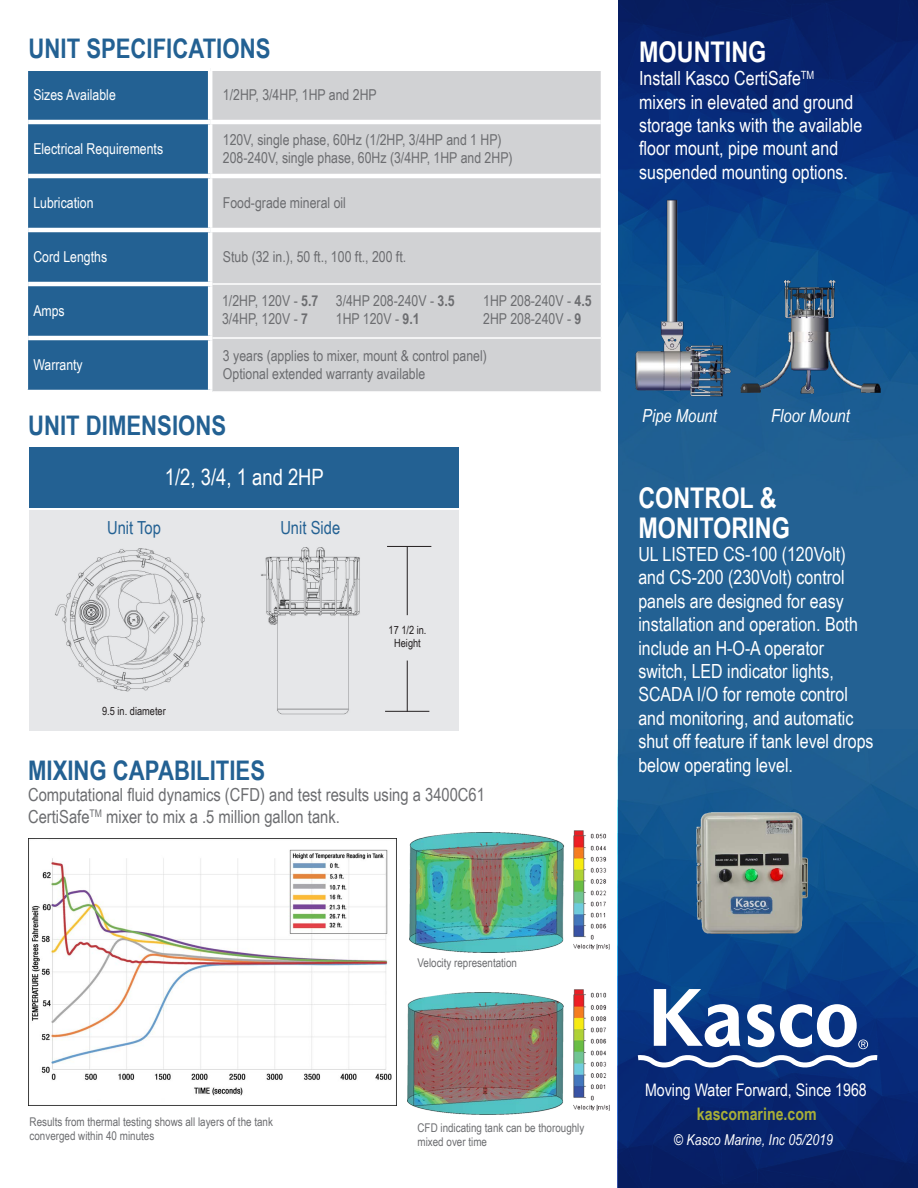
<style>
.page{position:relative;width:918px;height:1188px;background:#fff}
.page>*{position:absolute;margin:0;border:0;box-sizing:border-box;transform-origin:0 0}
.t1{font:700 28.5px "Arial Narrow";color:#fff}
.t2{font:700 27px "Arial Narrow";color:#236193}
.t3{font:22.5px "Arial Narrow";color:#fff}
.t4{font:19.5px/23.4px "Arial Narrow";color:#fff}
.t5{font:18px/21.6px "Arial Narrow";color:#6c6d70}
.t6{font:italic 18px "Arial Narrow";color:#fff}
.t7{font:18px "Arial Narrow";color:#236193}
.t8{font:17.25px "Arial Narrow";color:#fff}
.t9{font:700 17.25px "Arial Narrow";color:#a8ae37}
.t10{font:15px "Arial Narrow";color:#6c6d70}
.t11{font:15px "Arial Narrow";color:#fff}
.t12{font:italic 15px "Arial Narrow";color:#fff}
.t13{font:12px/14.4px "Arial Narrow";color:#6c6d70}
.t14{font:11.25px/13.5px "Arial Narrow";color:#231f20;text-align:center}
.s1{font-weight:700}
</style>
<div class="page">
<svg style="left:618px;top:0;width:300px;height:1188px;background:#164c88"></svg>
<img style="left:28px;top:838px;width:368px;height:267px">
<img style="left:407px;top:993px;width:157px;height:121px">
<img style="left:409px;top:832px;width:155px;height:120px">
<img style="left:573px;top:989px;width:37px;height:122px">
<img style="left:573px;top:831px;width:36px;height:118px">
<div style="left:30px;top:511px;width:429px;height:220px;background:#e6e7e9"></div>
<img style="left:55px;top:548px;width:150px;height:143px">
<img style="left:261px;top:547px;width:99px;height:168px">
<div style="left:30px;top:447px;width:429px;height:60px;background:#236193"></div>
<hr style="left:387px;top:546px;width:44px;height:1px;background:#231f20">
<hr style="left:385px;top:711px;width:44px;height:1px;background:#231f20">
<hr style="left:407px;top:547px;width:1px;height:68px;background:#231f20">
<hr style="left:407px;top:661px;width:1px;height:51px;background:#231f20">
<img style="left:618px;top:756px;width:300px;height:432px">
<svg style="left:638px;top:989px;width:239px;height:80px"></svg>
<img style="left:618px;top:185px;width:129px;height:248px">
<img style="left:728px;top:266px;width:172px;height:147px">
<img style="left:693px;top:811px;width:119px;height:127px">
<div style="left:212px;top:71px;width:389px;height:320px;background:#d1d2d4"></div>
<div style="left:28px;top:71px;width:180px;height:319px;background:#236193"></div>
<hr style="left:212px;top:283px;width:390px;height:2px;background:#fff">
<hr style="left:212px;top:337px;width:390px;height:2px;background:#fff">
<hr style="left:28px;top:120px;width:182px;height:4px;background:#fff">
<hr style="left:210px;top:120px;width:391px;height:4px;background:#fff">
<hr style="left:210px;top:228px;width:391px;height:4px;background:#fff">
<hr style="left:28px;top:174px;width:182px;height:4px;background:#fff">
<hr style="left:210px;top:174px;width:391px;height:4px;background:#fff">
<hr style="left:28px;top:228px;width:182px;height:4px;background:#fff">
<hr style="left:28px;top:282px;width:184px;height:4px;background:#fff">
<hr style="left:28px;top:336px;width:184px;height:4px;background:#fff">
<p class="t2" style="left:29px;top:28px;width:243px">UNIT SPECIFICATIONS</p>
<p class="t11" style="left:33px;top:84px;width:84px">Sizes Available</p>
<p class="t10" style="left:223px;top:84px;width:155px">1/2HP, 3/4HP, 1HP and 2HP</p>
<p class="t11" style="left:33px;top:138px;width:131px">Electrical Requirements</p>
<p class="t10" style="left:223px;top:129px;width:280px">120V, single phase, 60Hz (1/2HP, 3/4HP and 1 HP)</p>
<p class="t10" style="left:223px;top:147px;width:291px">208-240V, single phase, 60Hz (3/4HP, 1HP and 2HP)</p>
<p class="t11" style="left:33px;top:192px;width:62px">Lubrication</p>
<p class="t10" style="left:223px;top:192px;width:125px">Food-grade mineral oil</p>
<p class="t11" style="left:33px;top:246px;width:75px">Cord Lengths</p>
<p class="t10" style="left:223px;top:246px;width:185px">Stub (32 in.), 50 ft., 100 ft., 200 ft.</p>
<p class="t11" style="left:33px;top:300px;width:33px">Amps</p>
<p class="t10" style="left:222px;top:290px;width:98px">1/2HP, 120V - <span class="s1">5.7</span></p>
<p class="t10" style="left:222px;top:308px;width:87px">3/4HP, 120V - <span class="s1">7</span></p>
<p class="t10" style="left:336px;top:290px;width:120px">3/4HP 208-240V - <span class="s1">3.5</span></p>
<p class="t10" style="left:336px;top:308px;width:85px">1HP 120V - <span class="s1">9.1</span></p>
<p class="t10" style="left:483px;top:290px;width:110px">1HP 208-240V - <span class="s1">4.5</span></p>
<p class="t10" style="left:483px;top:308px;width:100px">2HP 208-240V - <span class="s1">9</span></p>
<p class="t11" style="left:33px;top:354px;width:51px">Warranty</p>
<p class="t10" style="left:223px;top:345px;width:265px">3 years (applies to mixer, mount &amp; control panel)</p>
<p class="t10" style="left:223px;top:363px;width:204px">Optional extended warranty available</p>
<p class="t2" style="left:28px;top:405px;width:200px">UNIT DIMENSIONS</p>
<p class="t3" style="left:165px;top:461px;width:161px">1/2, 3/4, 1 and 2HP</p>
<p class="t7" style="left:107px;top:515px;width:55px">Unit Top</p>
<p class="t7" style="left:280px;top:515px;width:61px">Unit Side</p>
<p class="t14" style="left:102px;top:704px;width:65px">9.5 in. diameter</p>
<p class="t14" style="left:389px;top:622px;width:39px">17 1/2 in.<br>Height</p>
<p class="t2" style="left:28px;top:750px;width:239px">MIXING CAPABILITIES</p>
<p class="t5" style="left:28px;top:783px;width:458px">Computational fluid dynamics (CFD) and test results using a 3400C61<br>CertiSafe<sup>TM</sup> mixer to mix a .5 million gallon tank.</p>
<p class="t1" style="left:639px;top:30px;width:129px">MOUNTING</p>
<p class="t4" style="left:639px;top:66px;width:225px">Install Kasco CertiSafe<sup>TM </sup>mixers in elevated and ground storage tanks with the available floor mount, pipe mount and suspended mounting options.</p>
<p class="t6" style="left:642px;top:403px;width:76px">Pipe Mount</p>
<p class="t6" style="left:771px;top:403px;width:80px">Floor Mount</p>
<p class="t1" style="left:638px;top:476px;width:140px">CONTROL &amp;</p>
<p class="t1" style="left:638px;top:506px;width:153px">MONITORING</p>
<p class="t4" style="left:638px;top:542px;width:237px">UL LISTED CS-100 (120Volt) and CS-200 (230Volt) control panels are designed for easy installation and operation. Both include an H-O-A operator switch, LED indicator lights,<br>SCADA I/O for remote control and monitoring, and automatic shut off feature if tank level drops below operating level.</p>
<p class="t13" style="left:30px;top:1114px;width:245px">Results from thermal testing shows all layers of the tank</p>
<p class="t13" style="left:30px;top:1128px;width:126px">converged within 40 minutes</p>
<p class="t13" style="left:418px;top:955px;width:101px">Velocity representation</p>
<p class="t13" style="left:418px;top:1120px;width:168px">CFD indicating tank can be thoroughly mixed over time</p>
<p class="t8" style="left:645px;top:1077px;width:223px">Moving Water Forward, Since 1968</p>
<p class="t12" style="left:674px;top:1129px;width:160px">© Kasco Marine, Inc 05/2019</p>
<p class="t9" style="left:697px;top:1101px;width:121px">kascomarine.com</p>
</div>
